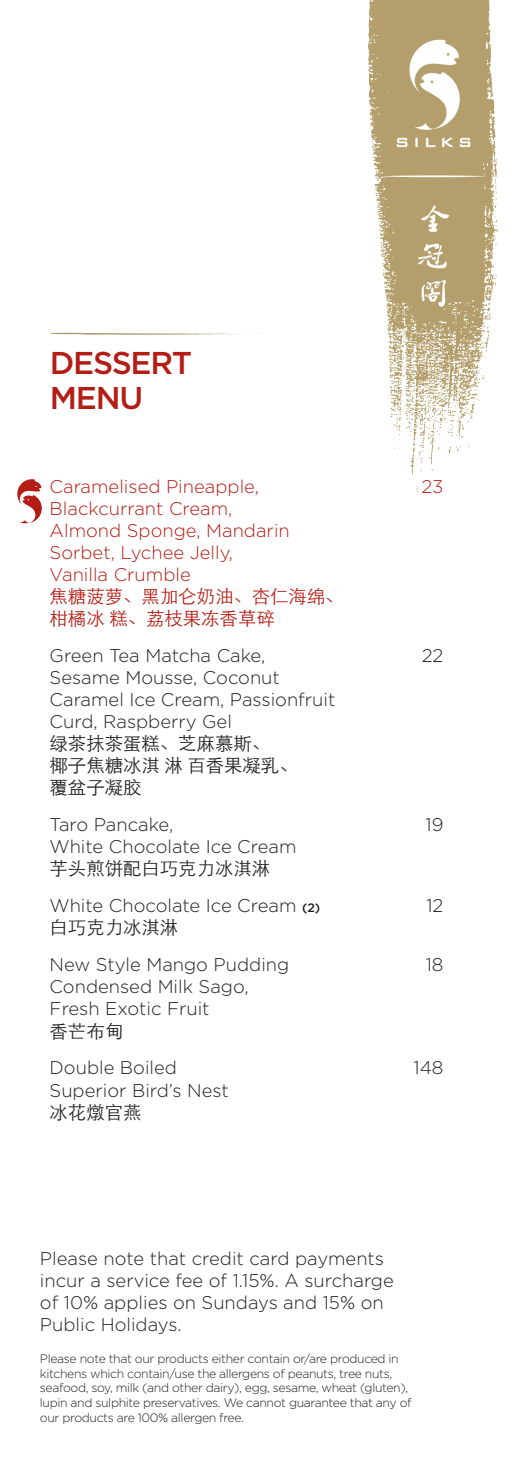
<style>
.page{position:relative;width:521px;height:1474px;background:#fff}
.page>*{position:absolute;margin:0;border:0;box-sizing:border-box;transform-origin:0 0}
.t1{font:500 31.5px/35px "Gotham";letter-spacing:-.04em;color:#b41d15}
.t2{font:300 18.38px/22.1px "Gotham";color:#231f20}
.t3{font:300 18.38px/22.1px "Gotham";color:#b41d15}
.t4{font:300 18.38px "ST Heiti SC";color:#231f20}
.t5{font:300 12.25px/14.7px "Gotham";letter-spacing:-.03em;color:#231f20}
.s1{font-family:"ST Heiti SC"}
.s2{font-weight:500;font-size:12.25px}
</style>
<div class="page">
<img style="left:368px;top:0;width:130px;height:491px">
<svg style="left:50px;top:333px;width:195px;height:2px"></svg>
<svg style="left:17px;top:479px;width:25px;height:45px"></svg>
<p class="t1" style="left:50px;top:345px;width:144px">DESSERT<br>MENU</p>
<p class="t3" style="left:50px;top:474px;width:211px">Caramelised Pineapple,</p>
<p class="t3" style="left:421px;top:474px;width:24px">23</p>
<p class="t3" style="left:50px;top:496px;width:295px">Blackcurrant Cream,<br>Almond Sponge, Mandarin<br>Sorbet, Lychee Jelly,<br>Vanilla Crumble<br><span class="s1">焦糖菠萝、黑加仑奶油、杏仁海绵、柑橘冰 糕、荔枝果冻香草碎</span></p>
<p class="t2" style="left:50px;top:644px;width:217px">Green Tea Matcha Cake,</p>
<p class="t2" style="left:422px;top:644px;width:23px">22</p>
<p class="t2" style="left:50px;top:666px;width:287px">Sesame Mousse, Coconut<br>Caramel Ice Cream, Passionfruit<br>Curd, Raspberry Gel<br><span class="s1">绿茶抹茶蛋糕、芝麻慕斯、<br>椰子焦糖冰淇 淋 百香果凝乳、<br>覆盆子凝胶</span></p>
<p class="t2" style="left:50px;top:813px;width:125px">Taro Pancake,</p>
<p class="t2" style="left:425px;top:813px;width:19px">19</p>
<p class="t2" style="left:50px;top:835px;width:248px">White Chocolate Ice Cream<span class="s1">芋头煎饼配白巧克力冰淇淋</span></p>
<p class="t2" style="left:50px;top:894px;width:272px">White Chocolate Ice Cream <span class="s2">(2)</span></p>
<p class="t2" style="left:426px;top:894px;width:18px">12</p>
<p class="t4" style="left:50px;top:911px;width:130px">白巧克力冰淇淋</p>
<p class="t2" style="left:50px;top:953px;width:241px">New Style Mango Pudding</p>
<p class="t2" style="left:426px;top:953px;width:19px">18</p>
<p class="t2" style="left:50px;top:975px;width:200px">Condensed Milk Sago,<br>Fresh Exotic Fruit<br><span class="s1">香芒布甸</span></p>
<p class="t2" style="left:50px;top:1056px;width:129px">Double Boiled</p>
<p class="t2" style="left:413px;top:1056px;width:31px">148</p>
<p class="t2" style="left:50px;top:1078px;width:181px">Superior Bird’s Nest<span class="s1">冰花燉官燕</span></p>
<p class="t2" style="left:40px;top:1246px;width:355px">Please note that credit card payments incur a service fee of 1.15%. A surcharge of 10% applies on Sundays and 15% on<br>Public Holidays.</p>
<p class="t5" style="left:40px;top:1350px;width:373px">Please note that our products either contain or/are produced in kitchens which contain/use the allergens of peanuts, tree nuts, seafood, soy, milk (and other dairy), egg, sesame, wheat (gluten), lupin and sulphite preservatives. We cannot guarantee that any of our products are 100% allergen free.</p>
</div>
